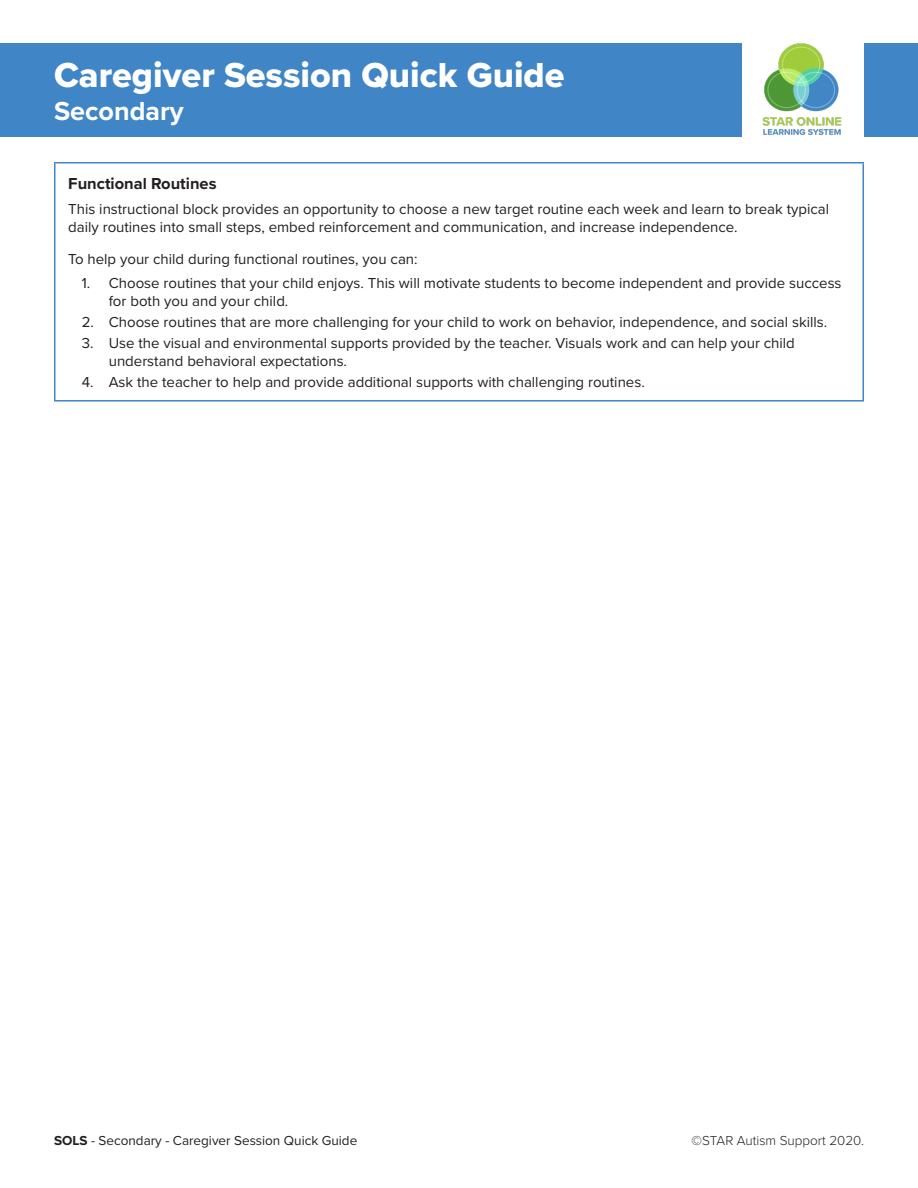
<style>
.page{position:relative;width:918px;height:1188px;background:#fff}
.page>*{position:absolute;margin:0;border:0;box-sizing:border-box;transform-origin:0 0}
.t1{font:36px "Proxima Nova Extrabld";color:#fff}
.t2{font:700 27px "Proxima Nova";color:#fff}
.Table_Header_1{font:700 16.5px "Proxima Nova";color:#231f20}
.Body{font:15px/18px "Proxima Nova";color:#231f20}
.t3{font:13.5px "Proxima Nova";color:#231f20}
.t4{font:300 13.5px "Proxima Nova";color:#231f20}
.s1{font-weight:700}
</style>
<div class="page">
<div style="left:0;top:43px;width:742px;height:93px;background:#4085c6"></div>
<img style="left:762px;top:43px;width:80px;height:93px">
<div style="left:864px;top:43px;width:54px;height:93px;background:#4085c6"></div>
<hr style="left:54px;top:163px;width:2px;height:237px;background:#4085c6">
<hr style="left:54px;top:162px;width:810px;height:2px;background:#4085c6">
<hr style="left:862px;top:163px;width:2px;height:237px;background:#4085c6">
<hr style="left:54px;top:400px;width:810px;height:2px;background:#4085c6">
<h1 class="t1" style="left:54px;top:48px;width:512px">Caregiver Session Quick Guide</h1>
<h2 class="t2" style="left:54px;top:91px;width:131px">Secondary</h2>
<p class="Table_Header_1" style="left:68px;top:171px;width:150px">Functional Routines</p>
<p class="Body" style="left:68px;top:199px;width:763px">This instructional block provides an opportunity to choose a new target routine each week and learn to break typical daily routines into small steps, embed reinforcement and communication, and increase independence.</p>
<p class="Body" style="left:68px;top:249px;width:351px">To help your child during functional routines, you can:</p>
<p class="Body" style="left:109px;top:274px;width:734px;text-indent:-27px">1. Choose routines that your child enjoys. This will motivate students to become independent and provide success for both you and your child.</p>
<p class="Body" style="left:82px;top:313px;width:747px">2. Choose routines that are more challenging for your child to work on behavior, independence, and social skills.</p>
<p class="Body" style="left:109px;top:334px;width:688px;text-indent:-27px">3. Use the visual and environmental supports provided by the teacher. Visuals work and can help your child understand behavioral expectations.</p>
<p class="Body" style="left:82px;top:373px;width:565px">4. Ask the teacher to help and provide additional supports with challenging routines.</p>
<p class="t3" style="left:54px;top:1130px;width:305px"><span class="s1">SOLS</span> - Secondary - Caregiver Session Quick Guide</p>
<p class="t4" style="left:692px;top:1130px;width:174px">©STAR Autism Support 2020.</p>
</div>
